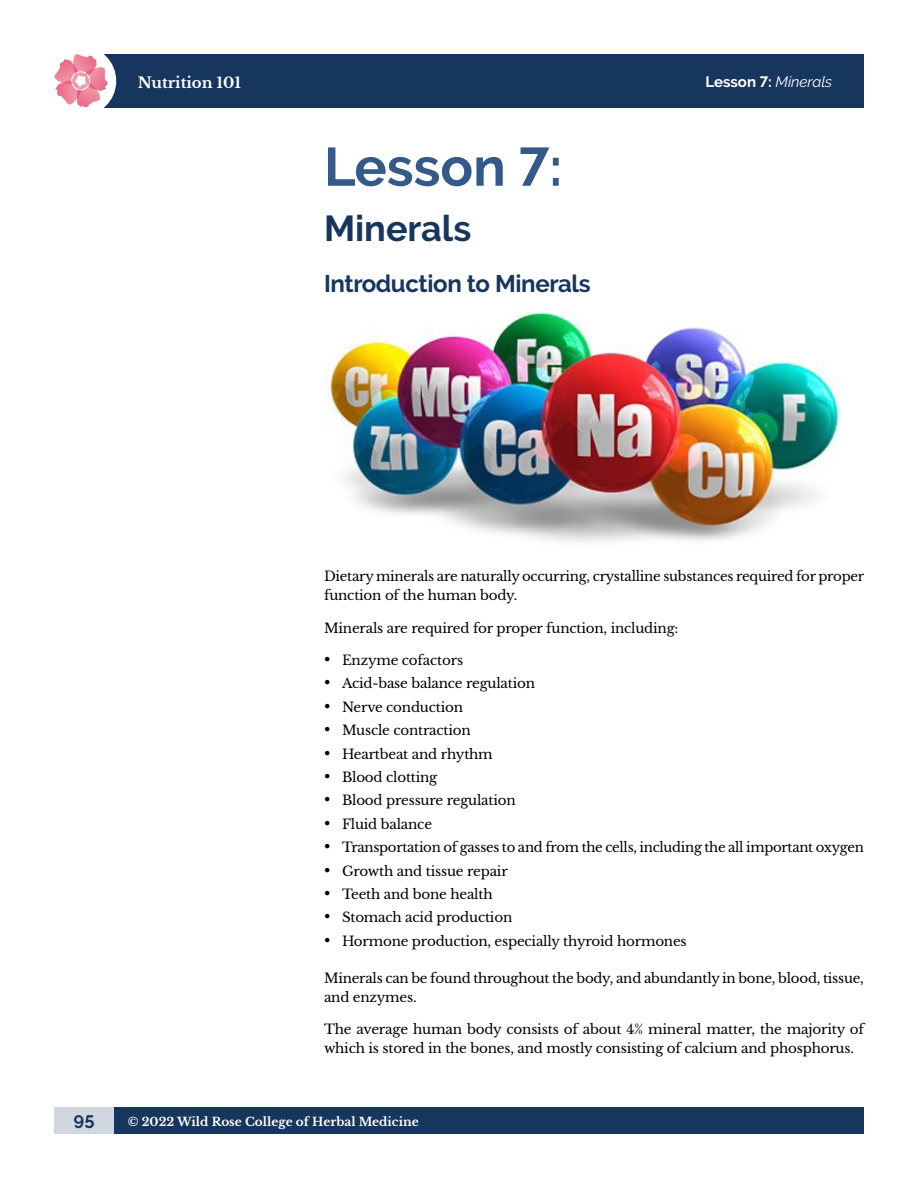
<style>
.page{position:relative;width:918px;height:1188px;background:#fff}
.page>*{position:absolute;margin:0;border:0;box-sizing:border-box;transform-origin:0 0}
.t1{font:700 54px "Raleway";color:#345a8a}
.t2{font:700 36px "Raleway";color:#17365d}
.t3{font:700 24px "Raleway";letter-spacing:-.015em;color:#17365d}
.t4{font:700 18px "Raleway";color:#17365d}
.t5{font:700 15px "Raleway";color:#fff}
.t6{font:700 15px "Libre Baskerville";color:#fff}
.t7{font:13.5px/18.9px "Libre Baskerville";letter-spacing:-.015em;color:#000}
.t8{font:700 12px "Libre Baskerville";color:#fff}
.s1{font-weight:400;font-style:italic}
.s2{font-family:"Times New Roman";font-size:18px}
</style>
<div class="page">
<div style="left:81px;top:54px;width:783px;height:54px;background:#17365d"></div>
<div style="left:54px;top:1108px;width:60px;height:26px;background:#d1d7df"></div>
<div style="left:114px;top:1108px;width:750px;height:26px;background:#17365d"></div>
<div style="left:46px;top:46px;width:70px;height:70px;background:#fff;border-radius:50%"></div>
<img style="left:73px;top:54px;width:24px;height:10px">
<img style="left:54px;top:59px;width:21px;height:24px">
<img style="left:55px;top:83px;width:22px;height:22px">
<img style="left:77px;top:91px;width:24px;height:16px">
<img style="left:97px;top:67px;width:11px;height:24px">
<svg style="left:62px;top:64px;width:35px;height:35px"></svg>
<img style="left:324px;top:312px;width:517px;height:230px">
<p class="t6" style="left:138px;top:73px;width:105px">Nutrition 101</p>
<p class="t5" style="left:706px;top:73px;width:128px">Lesson 7: <span class="s1">Minerals</span></p>
<h1 class="t1" style="left:324px;top:136px;width:240px">Lesson 7:</h1>
<h2 class="t2" style="left:324px;top:207px;width:149px">Minerals</h2>
<h3 class="t3" style="left:324px;top:270px;width:268px">Introduction to Minerals</h3>
<p class="t7" style="left:324px;top:567px;width:542px">Dietary minerals are naturally occurring, crystalline substances required for proper function of the human body.</p>
<p class="t7" style="left:324px;top:618px;width:356px">Minerals are required for proper function, including:</p>
<p class="t7" style="left:324px;top:651px;width:141px"><span class="s2">•</span> Enzyme cofactors</p>
<p class="t7" style="left:324px;top:674px;width:213px"><span class="s2">•</span> Acid-base balance regulation</p>
<p class="t7" style="left:324px;top:698px;width:141px"><span class="s2">•</span> Nerve conduction</p>
<p class="t7" style="left:324px;top:721px;width:148px"><span class="s2">•</span> Muscle contraction</p>
<p class="t7" style="left:324px;top:744px;width:170px"><span class="s2">•</span> Heartbeat and rhythm</p>
<p class="t7" style="left:324px;top:768px;width:115px"><span class="s2">•</span> Blood clotting</p>
<p class="t7" style="left:324px;top:791px;width:193px"><span class="s2">•</span> Blood pressure regulation</p>
<p class="t7" style="left:324px;top:815px;width:110px"><span class="s2">•</span> Fluid balance</p>
<p class="t7" style="left:324px;top:838px;width:541px"><span class="s2">•</span> Transportation of gasses to and from the cells, including the all important oxygen</p>
<p class="t7" style="left:324px;top:861px;width:185px"><span class="s2">•</span> Growth and tissue repair</p>
<p class="t7" style="left:324px;top:885px;width:170px"><span class="s2">•</span> Teeth and bone health</p>
<p class="t7" style="left:324px;top:908px;width:190px"><span class="s2">•</span> Stomach acid production</p>
<p class="t7" style="left:324px;top:932px;width:364px"><span class="s2">•</span> Hormone production, especially thyroid hormones</p>
<p class="t7" style="left:324px;top:969px;width:541px">Minerals can be found throughout the body, and abundantly in bone, blood, tissue, and enzymes.</p>
<p class="t7" style="left:324px;top:1020px;width:542px">The average human body consists of about 4% mineral matter, the majority of which is stored in the bones, and mostly consisting of calcium and phosphorus.</p>
<h3 class="t4" style="left:74px;top:1111px;width:23px">95</h3>
<p class="t8" style="left:128px;top:1114px;width:293px">© 2022 Wild Rose College of Herbal Medicine</p>
</div>
